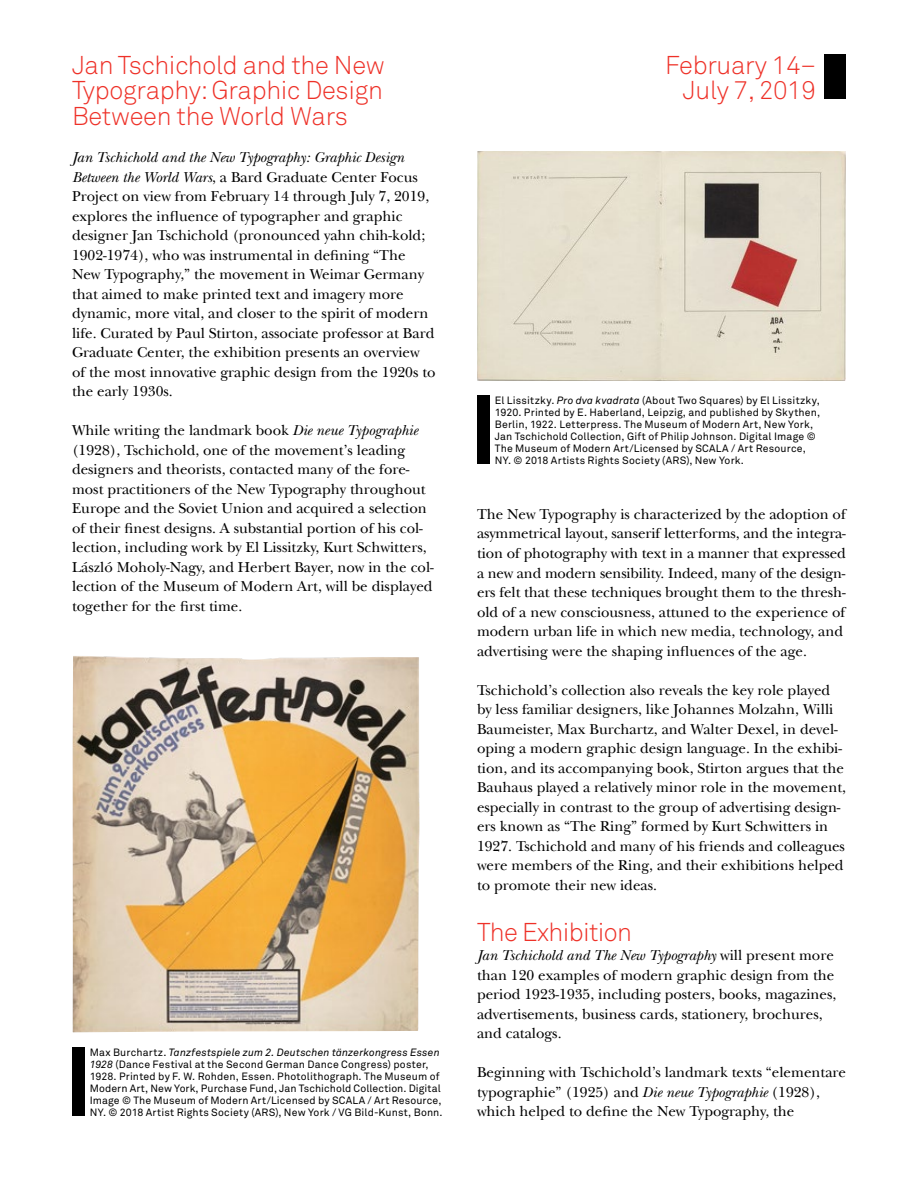
<style>
.page{position:relative;width:918px;height:1188px;background:#fff}
.page>*{position:absolute;margin:0;border:0;box-sizing:border-box;transform-origin:0 0}
.t1{font:300 25.5px/25.5px "Akkurat Std";letter-spacing:-.01em;color:#ee3128;text-align:justify}
.t2{font:15px/19.5px "New Baskerville";color:#000}
.t3{font:10.5px/12px "Akkurat Std";letter-spacing:.015em;color:#000}
.s1{font-style:italic}
.s2{font-family:"ITC New Baskerville"}
</style>
<div class="page">
<div style="left:824px;top:54px;width:22px;height:45px;background:#000"></div>
<img style="left:72px;top:656px;width:348px;height:376px">
<img style="left:477px;top:152px;width:369px;height:229px">
<div style="left:72px;top:1048px;width:12px;height:68px;background:#000"></div>
<div style="left:477px;top:396px;width:12px;height:68px;background:#000"></div>
<h1 class="t1" style="left:72px;top:52px;width:314px">Jan Tschichold and the New Typography: Graphic Design Between the World Wars</h1>
<h1 class="t1" style="left:665px;top:52px;width:153px;text-align:right">February 14–<br>July 7, 2019</h1>
<p class="t2" style="left:72px;top:148px;width:365px"><span class="s1">Jan Tschichold and the New Typography: Graphic Design Between the World Wars</span>, a Bard Graduate Center Focus Project on view from February 14 through July 7, 2019, explores the influence of typographer and graphic designer Jan Tschichold (pronounced yahn chih-kold; 1902-1974), who was instrumental in defining “The New Typography,” the movement in Weimar Germany that aimed to make printed text and imagery more dynamic, more vital, and closer to the spirit of modern life. Curated by Paul Stirton, associate professor at Bard Graduate Center, the exhibition presents an overview of the most innovative graphic design from the 1920s to the early 1930s.</p>
<p class="t2" style="left:72px;top:421px;width:363px">While writing the landmark book <span class="s1">Die neue Typographie </span>(1928), Tschichold, one of the movement’s leading designers and theorists, contacted many of the fore&shy;most practitioners of <span class="s2">t</span>he New Typography throughout Europe and the Soviet Union and acquired a selection of their finest designs. A substantial portion of his col&shy;lection, including work by El Lissitzky, Kurt Schwitters, László Moholy-Nagy, and Herbert Bayer, now in the col&shy;lection of the Museum of Modern Art, will be displayed together for the first time.</p>
<p class="t3" style="left:90px;top:1046px;width:354px">Max Burchartz. <span class="s1">Tanzfestspiele zum 2. Deutschen tänzerkongress Essen 1928</span> (Dance Festival at the Second German Dance Congress) poster, 1928. Printed by F. W. Rohden, Essen. Photolithograph. The Museum of Modern Art, New York, Purchase Fund, Jan Tschichold Collection. Digital Image © The Museum of Modern Art/Licensed by SCALA / Art Resource, NY. © 2018 Artist Rights Society (ARS), New York / VG Bild-Kunst, Bonn.</p>
<p class="t3" style="left:495px;top:394px;width:327px">El Lissitzky. <span class="s1">Pro dva kvadrata</span> (About Two Squares) by El Lissitzky, 1920. Printed by E. Haberland, Leipzig, and published by Skythen, Berlin, 1922. Letterpress. The Museum of Modern Art, New York, Jan Tschichold Collection, Gift of Philip Johnson. Digital Image © The Museum of Modern Art/Licensed by SCALA / Art Resource, NY. © 2018 Artists Rights Society (ARS), New York.</p>
<p class="t2" style="left:477px;top:504px;width:370px">The New Typography is characterized by the adoption of asymmetrical layout, sanserif letterforms, and the integra&shy;tion of photography with text in a manner that expressed a new and modern sensibility. Indeed, many of the design&shy;ers felt that these techniques brought them to the thresh&shy;old of a new consciousness, attuned to the experience of modern urban life in which new media, technology, and advertising were the shaping influences of the age.</p>
<p class="t2" style="left:477px;top:680px;width:371px">Tschichold’s collection also reveals the key role played by less familiar designers, like Johannes Molzahn, Willi Baumeister, Max Burchartz, and Walter Dexel, in devel&shy;oping a modern graphic design language. In the exhibi&shy;tion, and its accompanying book, Stirton argues that the Bauhaus played a relatively minor role in the movement, especially in contrast to the group of advertising design&shy;ers known as “The Ring” formed by Kurt Schwitters in 1927. Tschichold and many of his friends and colleagues were members of the Ring, and their exhibitions helped to promote their new ideas.</p>
<h1 class="t1" style="left:477px;top:919px;width:157px">The Exhibition</h1>
<p class="t2" style="left:477px;top:945px;width:361px"><span class="s1">Jan Tschichold and The New Typography</span> will present more than 120 examples of modern graphic design from the period 1923-1935, including posters, books, magazines, advertisements, business cards, stationery, brochures, and catalogs.</p>
<p class="t2" style="left:477px;top:1062px;width:371px">Beginning with Tschichold’s landmark texts “elementare typographie” (1925) and <span class="s1">Die neue Typographie</span> (1928), which helped to define <span class="s2">t</span>he New Typography, the</p>
</div>
